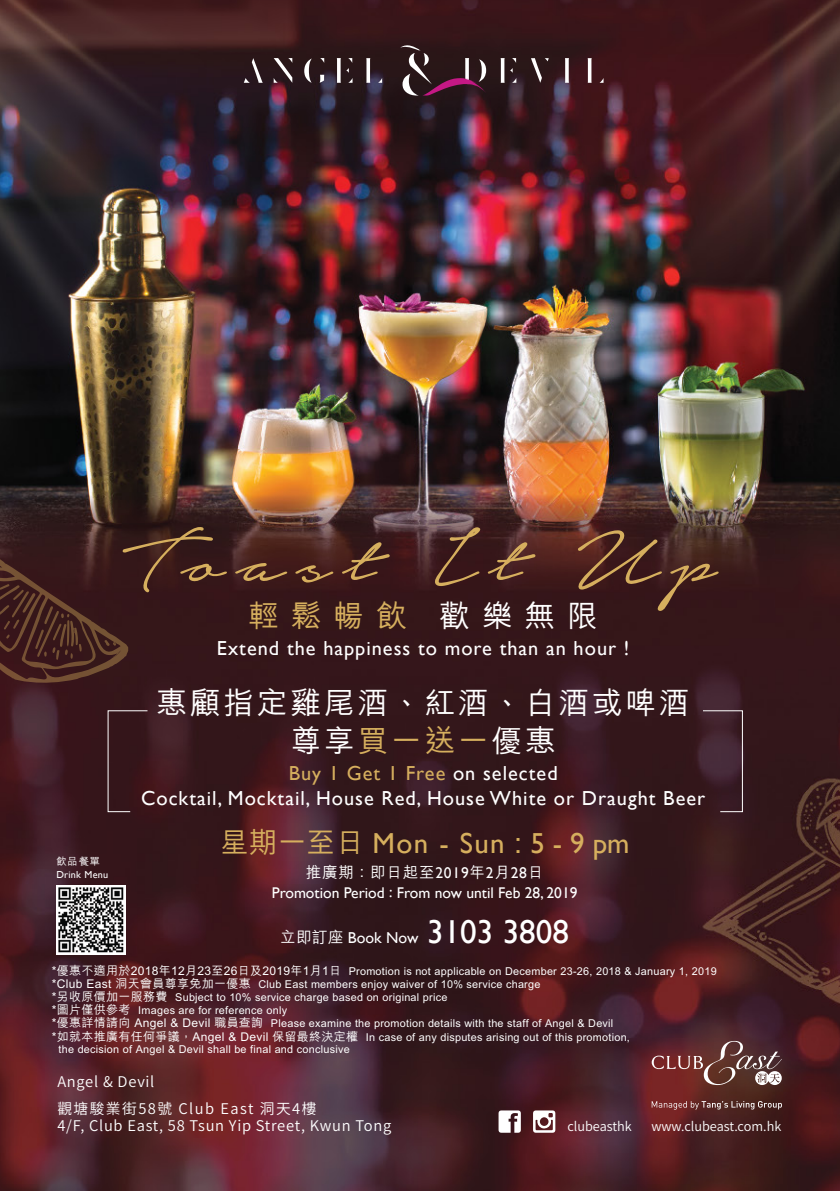
<style>
.page{position:relative;width:840px;height:1191px;background:#fff}
.page>*{position:absolute;margin:0;border:0;box-sizing:border-box;transform-origin:0 0}
.t1{font:94.8px "Notera";letter-spacing:.1em;color:#d6af5e;scale:1.18 1}
.t2{font:33.2px "Gill Sans";color:#fff}
.t3{font:500 30.4px/38px "M Hei HK";letter-spacing:.1em;color:#fff;text-align:center}
.t4{font:500 30.4px "M Hei HK";letter-spacing:.4em;color:#d6af5e}
.t5{font:29px "Gill Sans";letter-spacing:.05em;color:#d6af5e}
.t6{font:20.2px/25.4px "Gill Sans";letter-spacing:.05em;color:#fff;text-align:center}
.t7{font:15.6px "Gill Sans";color:#fff}
.t8{font:500 15.6px "M Hei HK";letter-spacing:.05em;color:#fff}
.t9{font:600 14.8px "Noto Sans CJ Ktc";letter-spacing:.05em;color:#fff}
.t10{font:600 14.8px/27px "Noto Sans CJ Ktc";letter-spacing:.1em;color:#fff}
.t11{font:600 12.8px "Noto Sans CJ Ktc";color:#fff}
.t12{font:500 10.8px/13.2px "M Hei HK";letter-spacing:.025em;color:#fff}
.t13{font:10.2px "Gill Sans";letter-spacing:.025em;color:#fff}
.t14{font:500 10.2px "M Hei HK";color:#fff}
.s1{color:#fff}
.s2{color:#d6af5e}
.s3{font-family:"M Hei HK";font-weight:500}
.s4{font-family:"Gill Sans";font-weight:400}
.s5{font-family:"M Hei HK";font-weight:500;font-size:15.8px}
.s6{font-size:15.8px}
.s7{font-size:12px}
</style>
<div class="page">
<img style="left:0;top:0;width:839px;height:1191px">
<svg style="left:651px;top:1101px;width:130px;height:8px"></svg>
<svg style="left:498px;top:1110px;width:22px;height:22px"></svg>
<svg style="left:532px;top:1110px;width:23px;height:22px"></svg>
<svg style="left:651px;top:1041px;width:130px;height:44px"></svg>
<svg style="left:0;top:535px;width:128px;height:155px"></svg>
<svg style="left:244px;top:58px;width:18px;height:25px"></svg>
<svg style="left:273px;top:58px;width:19px;height:25px"></svg>
<svg style="left:304px;top:58px;width:20px;height:25px"></svg>
<svg style="left:336px;top:58px;width:16px;height:25px"></svg>
<svg style="left:366px;top:58px;width:16px;height:25px"></svg>
<svg style="left:500px;top:58px;width:16px;height:25px"></svg>
<svg style="left:530px;top:58px;width:18px;height:25px"></svg>
<svg style="left:564px;top:58px;width:4px;height:25px"></svg>
<svg style="left:587px;top:58px;width:16px;height:25px"></svg>
<svg style="left:400px;top:42px;width:86px;height:54px"></svg>
<svg style="left:107px;top:710px;width:41px;height:102px"></svg>
<img style="left:56px;top:885px;width:69px;height:69px">
<svg style="left:702px;top:710px;width:40px;height:102px"></svg>
<p class="t14" style="left:56px;top:854px;width:45px">飲品餐單</p>
<p class="t13" style="left:56px;top:868px;width:53px">Drink Menu</p>
<h1 class="t1" style="left:122px;top:513px;width:505px">Toast It Up</h1>
<h3 class="t4" style="left:248px;top:594px;width:351px">輕鬆暢飲 <span class="s1">歡樂無限</span></h3>
<h3 class="t6" style="left:217px;top:635px;width:414px">Extend the happiness to more than an hour !</h3>
<h3 class="t3" style="left:156px;top:681px;width:534px">惠顧指定雞尾酒、紅酒、白酒或啤酒尊享<span class="s2">買一送一</span>優惠</h3>
<h3 class="t6" style="left:141px;top:760px;width:565px"><span class="s2">Buy 1 Get 1 Free</span> on selected<br>Cocktail, Mocktail, House Red, House White or Draught Beer</h3>
<h3 class="t5" style="left:220px;top:826px;width:411px"><span class="s3">星期一至日</span> Mon - Sun <span class="s3">:</span> 5 - 9 pm</h3>
<h3 class="t8" style="left:306px;top:860px;width:239px">推廣期 : 即日起至<span class="s4">2019</span>年<span class="s4">2</span>月<span class="s4">28</span>日</h3>
<h3 class="t7" style="left:271px;top:883px;width:307px">Promotion Period : From now until Feb 28, 2019</h3>
<h2 class="t2" style="left:280px;top:912px;width:290px"><span class="s5">立即訂座</span> <span class="s6">Book Now</span> 3103 3808</h2>
<p class="t12" style="left:52px;top:963px;width:665px"><span class="s7">*優惠不適用於2018年12月23至26日及2019年1月1日</span> Promotion is not applicable on December 23-26, 2018 &amp; January 1, 2019 <span class="s7">*Club East 洞天會員尊享免加一優惠</span> Club East members enjoy waiver of 10% service charge<br><span class="s7">*另收原價加一服務費</span> Subject to 10% service charge based on original price<br><span class="s7">*圖片僅供參考</span> Images are for reference only<br><span class="s7">*優惠詳情請向 Angel &amp; Devil 職員查詢</span> Please examine the promotion details with the staff of Angel &amp; Devil<br><span class="s7">*如就本推廣有任何爭議，Angel &amp; Devil 保留最終決定權</span> In case of any disputes arising out of this promotion,</p>
<p class="t12" style="left:58px;top:1041px;width:292px">the decision of Angel &amp; Devil shall be final and conclusive</p>
<h3 class="t10" style="left:57px;top:1068px;width:260px">Angel &amp; Devil<br>觀塘駿業街58號 Club East 洞天4樓</h3>
<h3 class="t9" style="left:57px;top:1117px;width:335px">4/F, Club East, 58 Tsun Yip Street, Kwun Tong</h3>
<p class="t11" style="left:567px;top:1119px;width:66px">clubeasthk</p>
<p class="t11" style="left:651px;top:1119px;width:131px">www.clubeast.com.hk</p>
</div>
